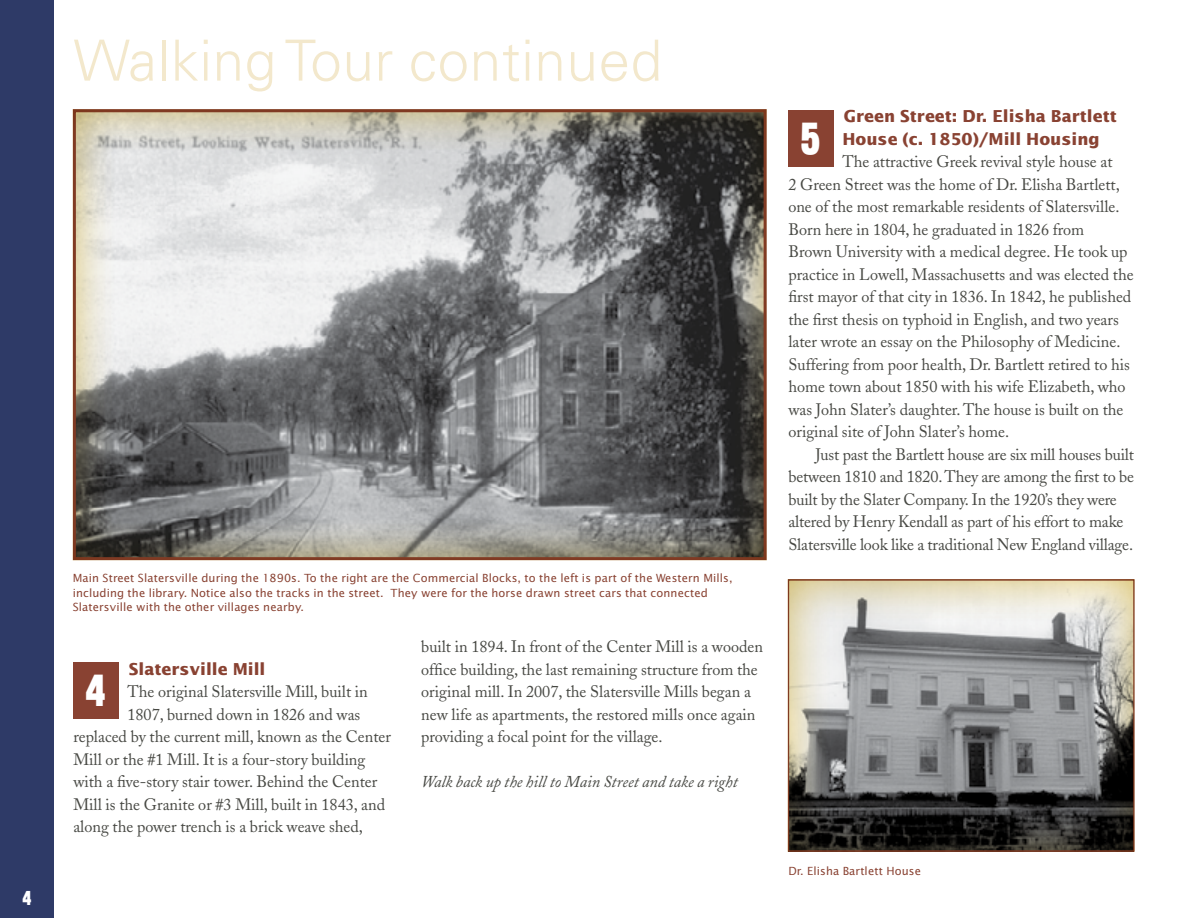
<style>
.page{position:relative;width:1188px;height:918px;background:#fff}
.page>*{position:absolute;margin:0;border:0;box-sizing:border-box;transform-origin:0 0}
.t1{font:300 56.7px "Univers";letter-spacing:.01em;color:#f3e8cc}
.t2{font:43.5px "Cg Gothic No 4";color:#fff}
.t3{font:19.5px "Cg Gothic No 4";color:#fff}
.t4{font:16.5px/22.5px "Adobe Caslon";color:#474843}
.t5{font:700 16.5px/22.5px "Lucida Sans";color:#894232}
.t6{font:italic 16.5px "Adobe Caslon";color:#474843}
.t7{font:11.25px/14.2px "Lucida Sans";letter-spacing:.01em;color:#894232}
</style>
<div class="page">
<div style="left:0;top:0;width:54px;height:918px;background:#2e3a67"></div>
<div style="left:73px;top:663px;width:46px;height:56px;background:#894232"></div>
<div style="left:788px;top:110px;width:46px;height:56px;background:#894232"></div>
<div style="left:60px;top:97px;width:720px;height:464px;background:#d3ad23;opacity:.75"></div>
<div style="left:775px;top:568px;width:373px;height:286px;background:#d3ad23;opacity:.75"></div>
<p class="t3" style="left:22px;top:886px;width:11px">4</p>
<h1 class="t1" style="left:73px;top:26px;width:590px">Walking Tour continued</h1>
<p class="t7" style="left:73px;top:571px;width:661px">Main Street Slatersville during the 1890s. To the right are the Commercial Blocks, to the left is part of the Western Mills, including the library. Notice also the tracks in the street. They were for the horse drawn street cars that connected<br>Slatersville with the other villages nearby.</p>
<p class="t5" style="left:129px;top:657px;width:138px">Slatersville M ill</p>
<p class="t4" style="left:127px;top:680px;width:242px">The original Slatersville Mill, built in</p>
<p class="t4" style="left:127px;top:703px;width:234px">1807, burned down in 1826 and was</p>
<p class="t4" style="left:73px;top:725px;width:319px">replaced by the current mill, known as the Center</p>
<p class="t4" style="left:73px;top:748px;width:294px">Mill or the #1 Mill. It is a four-story building</p>
<p class="t4" style="left:73px;top:770px;width:305px">with a five-story stair tower. Behind the Center</p>
<p class="t4" style="left:73px;top:793px;width:313px">Mill is the Granite or #3 Mill, built in 1843, and</p>
<p class="t4" style="left:73px;top:815px;width:291px">along the power trench is a brick weave shed,</p>
<h2 class="t2" style="left:86px;top:665px;width:22px">4</h2>
<p class="t4" style="left:421px;top:635px;width:343px">built in 1894. In front of the Center Mill is a wooden office building, the last remaining structure from the original mill. In 2007, the Slatersville Mills began a new life as apartments, the restored mills once again providing a focal point for the village.</p>
<p class="t6" style="left:421px;top:773px;width:318px">Walk back up the hill to Main Street and take a right</p>
<p class="t5" style="left:842px;top:105px;width:276px">Green Street: Dr. Elisha Bartlett<br>House (c. 1850)/M ill Housing</p>
<p class="t4" style="left:788px;top:151px;width:347px;text-indent:54px">The attractive Greek revival style house at<br>2 Green Street was the home of Dr. Elisha Bartlett, one of the most remarkable residents of Slatersville.<br>Born here in 1804, he graduated in 1826 from<br>Brown University with a medical degree. He took up practice in Lowell, Massachusetts and was elected the first mayor of that city in 1836. In 1842, he published the first thesis on typhoid in English, and two years later wrote an essay on the Philosophy of Medicine.<br>Suffering from poor health, Dr. Bartlett retired to his home town about 1850 with his wife Elizabeth, who was John Slater’s daughter. The house is built on the original site of John Slater’s home.</p>
<p class="t4" style="left:788px;top:443px;width:347px;text-indent:27px">Just past the Bartlett house are six mill houses built between 1810 and 1820. They are among the first to be built by the Slater Company. In the 1920’s they were altered by Henry Kendall as part of his effort to make Slatersville look like a traditional New England village.</p>
<h2 class="t2" style="left:801px;top:113px;width:22px">5</h2>
<p class="t7" style="left:788px;top:864px;width:134px">Dr. Elisha Bartlett House</p>
</div>
